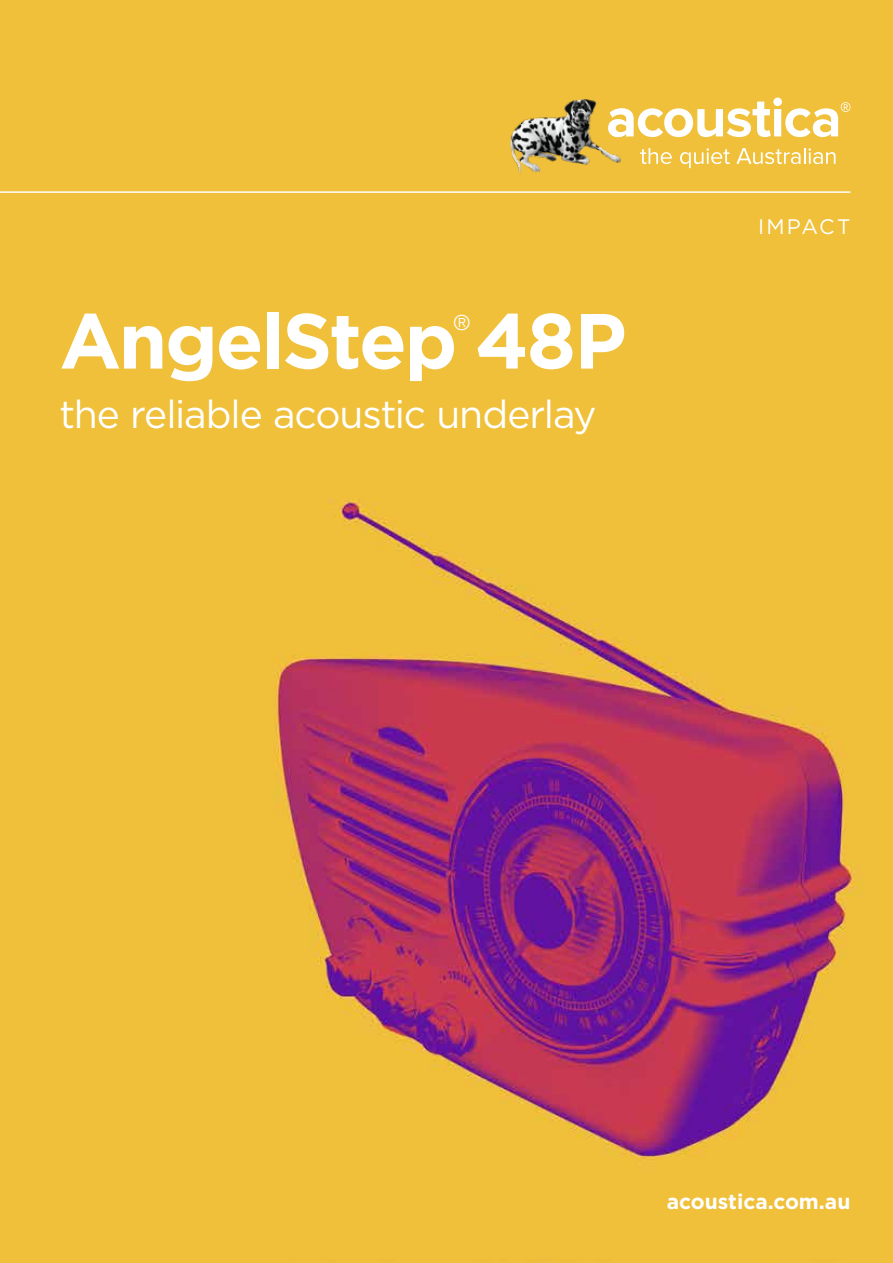
<style>
.page{position:relative;width:893px;height:1263px;background:#fff}
.page>*{position:absolute;margin:0;border:0;box-sizing:border-box;transform-origin:0 0}
.t1{font:700 78px "Gotham";letter-spacing:-.03em;color:#fff}
.t2{font:39px "Gotham";letter-spacing:-.03em;color:#fff}
.t3{font:700 21px "Gotham";color:#fff}
.t4{font:21px "Gotham";letter-spacing:.1em;color:#fff}
.t5{font:300 21px "Helvetica Neue LT Pro";color:#fff}
</style>
<div class="page">
<img style="left:0;top:0;width:893px;height:1263px">
<hr style="left:0;top:191px;width:850px;height:2px;background:#fff">
<img style="left:509px;top:98px;width:114px;height:80px">
<svg style="left:608px;top:98px;width:242px;height:39px"></svg>
<svg style="left:640px;top:148px;width:32px;height:16px"></svg>
<svg style="left:680px;top:148px;width:50px;height:20px"></svg>
<svg style="left:736px;top:148px;width:100px;height:16px;background:#f4d171"></svg>
<img style="left:608px;top:108px;width:20px;height:29px">
<h1 class="t1" style="left:60px;top:289px;width:568px">AngelStep 48P</h1>
<p class="t5" style="left:453px;top:309px;width:18px">®</p>
<p class="t2" style="left:60px;top:389px;width:538px">the reliable acoustic underlay</p>
<p class="t4" style="left:758px;top:213px;width:94px">IMPACT</p>
<p class="t3" style="left:667px;top:1187px;width:185px">acoustica.com.au</p>
</div>
